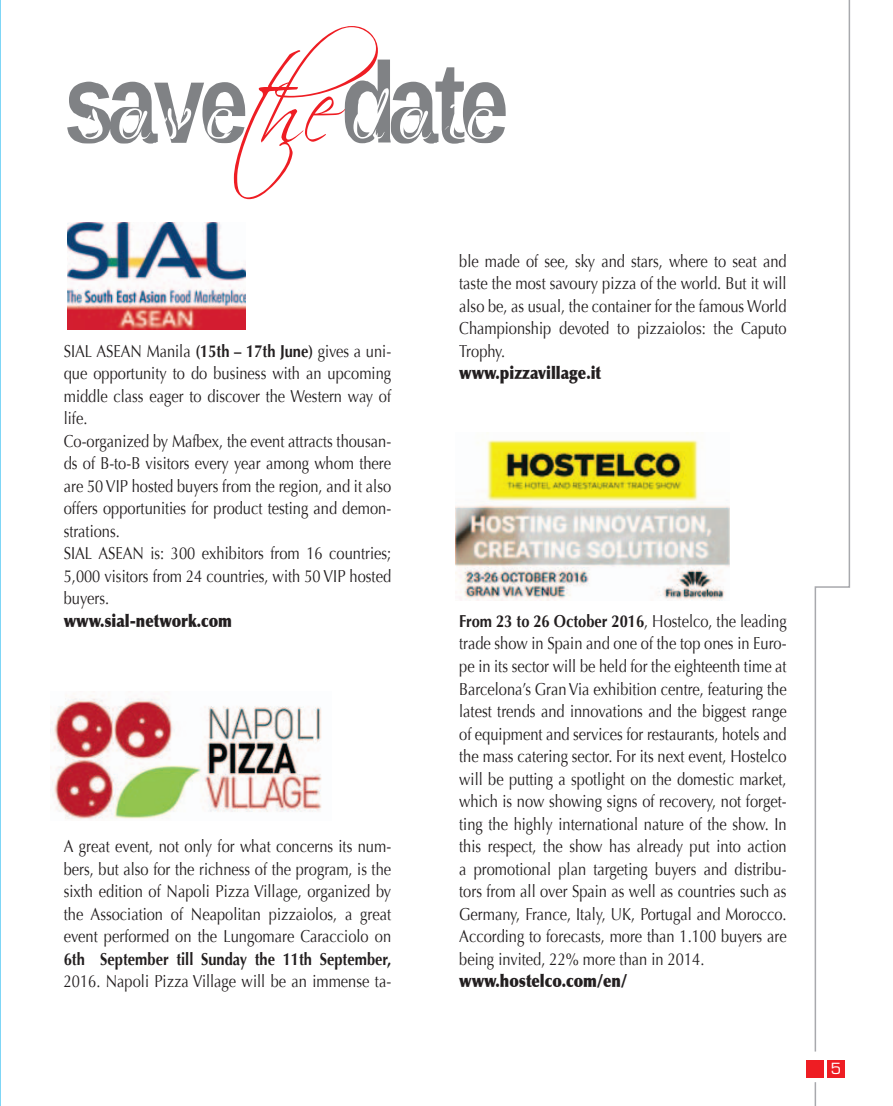
<style>
.page{position:relative;width:893px;height:1106px;background:#fff}
.page>*{position:absolute;margin:0;border:0;box-sizing:border-box;transform-origin:0 0}
.t1{font:17.25px/22.5px "Optima";color:#231f20;text-align:justify;scale:.85 1}
.t2{font:900 17.25px "Optima";color:#231f20;scale:.85 1}
.t3{font:700 17.25px "Optima";color:#231f20;scale:.85 1}
.t4{font:15px "Eurostile";color:#fff}
.s1{font-weight:700}
</style>
<div class="page">
<div style="left:806px;top:1060px;width:17px;height:17px;background:#ee1d23"></div>
<div style="left:828px;top:1060px;width:17px;height:17px;background:#ee1d23"></div>
<svg style="left:815px;top:1082px;width:1px;height:24px"></svg>
<svg style="left:814px;top:0;width:37px;height:1052px"></svg>
<img style="left:0;top:1px;width:1px;height:1105px">
<svg style="left:67px;top:26px;width:439px;height:173px"></svg>
<img style="left:67px;top:222px;width:179px;height:107px">
<img style="left:50px;top:691px;width:272px;height:128px">
<img style="left:456px;top:440px;width:273px;height:161px">
<p class="t1" style="left:64px;top:340px;width:387px;text-align:left">SIAL ASEAN Manila <span class="s1">(15th – 17th June)</span> gives a uni&shy;que opportunity to do business with an upcoming middle class eager to discover the Western way of life.<br>Co-organized by Mafbex, the event attracts thousan&shy;ds of B-to-B visitors every year among whom there are 50 VIP hosted buyers from the region, and it also offers opportunities for product testing and demon&shy;strations.<br>SIAL ASEAN is: 300 exhibitors from 16 countries; 5,000 visitors from 24 countries, with 50 VIP hosted buyers.</p>
<p class="t2" style="left:64px;top:610px;width:199px">www.sial-network.com</p>
<p class="t1" style="left:64px;top:835px;width:387px">A great event, not only for what concerns its num&shy;bers, but also for the richness of the program, is the sixth edition of Napoli Pizza Village, organized by the Association of Neapolitan pizzaiolos, a great event performed on the Lungomare Caracciolo on</p>
<p class="t3" style="left:64px;top:948px;width:387px">6th September till Sunday the 11th September,</p>
<p class="t1" style="left:64px;top:970px;width:387px">2016. Napoli Pizza Village will be an immense ta-</p>
<p class="t1" style="left:459px;top:250px;width:387px">ble made of see, sky and stars, where to seat and taste the most savoury pizza of the world. But it will also be, as usual, the container for the famous World Championship devoted to pizzaiolos: the Caputo Trophy.</p>
<p class="t2" style="left:459px;top:363px;width:168px">www.pizzavillage.it</p>
<p class="t1" style="left:459px;top:610px;width:387px"><span class="s1">From 23 to 26 October 2016</span>, Hostelco, the leading trade show in Spain and one of the top ones in Euro&shy;pe in its sector will be held for the eighteenth time at Barcelona’s Gran Via exhibition centre, featuring the latest trends and innovations and the biggest range of equipment and services for restaurants, hotels and the mass catering sector. For its next event, Hostelco will be putting a spotlight on the domestic market, which is now showing signs of recovery, not forget&shy;ting the highly international nature of the show. In this respect, the show has already put into action a promotional plan targeting buyers and distribu&shy;tors from all over Spain as well as countries such as Germany, France, Italy, UK, Portugal and Morocco.<br>According to forecasts, more than 1.100 buyers are being invited, 22% more than in 2014.</p>
<p class="t2" style="left:459px;top:970px;width:199px">www.hostelco.com/en/</p>
<p class="t4" style="left:831px;top:1062px;width:12px">5</p>
</div>
